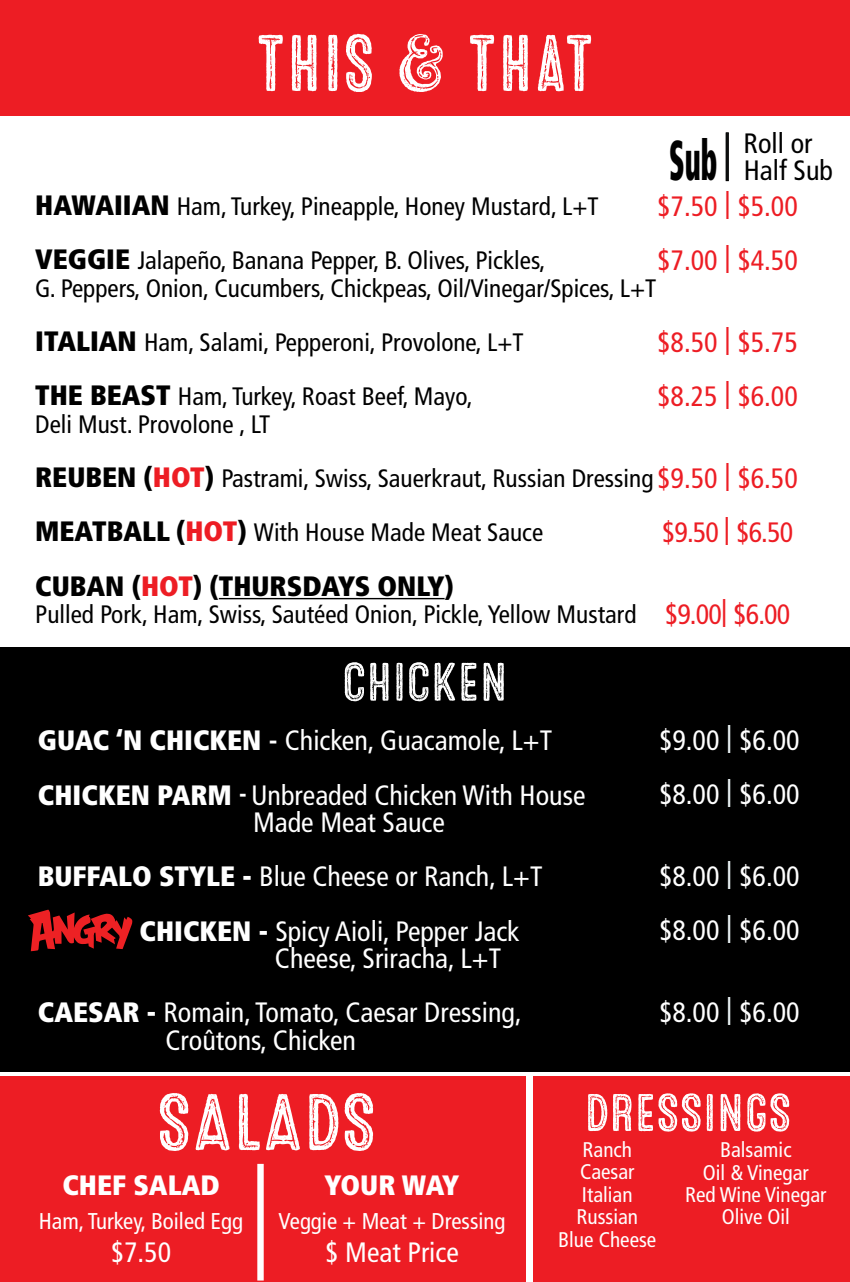
<style>
.page{position:relative;width:850px;height:1282px;background:#fff}
.page>*{position:absolute;margin:0;border:0;box-sizing:border-box;transform-origin:0 0}
.t1{font:80px "Microbrew Three Inline W01";color:#fff}
.t2{font:54px "Microbrew Three Inline W01";color:#fff}
.t3{font:52.8px "Microbrew Three Inline W01";color:#fff}
.t4{font:condensed 28px/54.4px "Frutiger";color:#fff}
.t5{font:condensed 28px/54.4px "Frutiger";color:#ed1d24}
.t6{font:900 condensed 28px "Frutiger";color:#000}
.t7{font:condensed 28px/27.6px "Frutiger";color:#000}
.t8{font:900 condensed 28px "Frutiger";color:#fff}
.t9{font:condensed 25.2px/54.4px "Frutiger";color:#000}
.t10{font:condensed 22.8px "Frutiger";color:#fff}
.t11{font:condensed 21.2px/22.4px "Frutiger";color:#fff;text-align:center}
.s1{font-weight:900;font-size:56px}
.s2{font-weight:900;font-size:28px}
.s3{font-weight:900;font-size:28px;color:#ed1d24}
.s4{color:#ed1d24}
.s5{font-weight:900}
.s6{font-weight:700}
.s7{font-family:"Bebas Neue";font-stretch:normal}
.s8{color:#eff8fa}
</style>
<div class="page">
<div style="left:0;top:0;width:850px;height:115px;background:#ed1d24"></div>
<div style="left:0;top:1076px;width:526px;height:206px;background:#ed1d24"></div>
<div style="left:533px;top:1076px;width:317px;height:206px;background:#ed1d24"></div>
<hr style="left:219px;top:598px;width:225px;height:1px;background:#000">
<div style="left:0;top:647px;width:850px;height:424px;background:#000"></div>
<div style="left:257px;top:1164px;width:7px;height:116px;background:#fff"></div>
<svg style="left:28px;top:909px;width:105px;height:42px"></svg>
<h1 class="t1" style="left:256px;top:20px;width:340px">this &amp; that</h1>
<p class="t7" style="left:669px;top:129px;width:165px;text-indent:74px">Roll or<br><span class="s1">Sub</span> <sup>|</sup> Half Sub</p>
<p class="t5" style="left:657px;top:179px;width:142px">$7.50 | $5.00 $7.00 | $4.50</p>
<p class="t9" style="left:35px;top:179px;width:565px"><span class="s2">HAWAIIAN</span> Ham, Turkey, Pineapple, Honey Mustard, L+T<br><span class="s2">VEGGIE</span> Jalapeño, Banana Pepper, B. Olives, Pickles,</p>
<p class="t9" style="left:35px;top:261px;width:622px">G. Peppers, Onion, Cucumbers, Chickpeas, Oil/Vinegar/Spices, L+T<br><span class="s2">ITALIAN</span> Ham, Salami, Pepperoni, Provolone, L+T<br><span class="s2">THE BEAST</span> Ham, Turkey, Roast Beef, Mayo,</p>
<p class="t9" style="left:35px;top:397px;width:619px">Deli Must. Provolone , LT<br><span class="s2">REUBEN (</span><span class="s3">HOT</span><span class="s2">)</span> Pastrami, Swiss, Sauerkraut, Russian Dressing<br><span class="s2">MEATBALL (</span><span class="s3">HOT</span><span class="s2">)</span> With House Made Meat Sauce</p>
<p class="t6" style="left:35px;top:569px;width:420px">CUBAN (<span class="s4">HOT</span>) (THURSDAYS ONLY)</p>
<p class="t9" style="left:35px;top:587px;width:602px">Pulled Pork, Ham, Swiss, Sautéed Onion, Pickle, Yellow Mustard</p>
<p class="t5" style="left:657px;top:315px;width:142px">$8.50 | $5.75 $8.25 | $6.00</p>
<p class="t5" style="left:657px;top:451px;width:142px">$9.50 | $6.50 $9.50 | $6.50</p>
<p class="t5" style="left:664px;top:587px;width:127px">$9.00| $6.00</p>
<h2 class="t2" style="left:342px;top:653px;width:167px">CHICKEN</h2>
<p class="t4" style="left:38px;top:713px;width:549px"><span class="s5">GUAC ‘N CHICKEN</span> <span class="s6">-</span> Chicken, Guacamole, L+T<br><span class="s5">CHICKEN PARM</span> <span class="s7">-</span> Unbreaded Chicken With House</p>
<p class="t4" style="left:253px;top:795px;width:193px">Made Meat Sauce</p>
<p class="t4" style="left:38px;top:849px;width:506px"><span class="s5">BUFFALO STYLE -</span> Blue Cheese or Ranch, L+T</p>
<p class="t4" style="left:139px;top:904px;width:382px"><span class="s5">CHICKEN -</span> Spicy Aioli, Pepper Jack</p>
<p class="t4" style="left:38px;top:931px;width:485px;text-indent:237px">Cheese, Sriracha, L+T<br><span class="s5">CAESAR -</span> Romain, Tomato, Caesar Dressing,</p>
<p class="t4" style="left:166px;top:1013px;width:192px">Croûtons, Chicken</p>
<p class="t4" style="left:659px;top:713px;width:142px">$9.00 <span class="s8">|</span> $6.00 $8.00 <span class="s8">|</span> $6.00</p>
<p class="t4" style="left:659px;top:849px;width:142px">$8.00 <span class="s8">|</span> $6.00 $8.00 <span class="s8">|</span> $6.00</p>
<p class="t4" style="left:659px;top:985px;width:142px">$8.00 <span class="s8">|</span> $6.00</p>
<h1 class="t1" style="left:156px;top:1079px;width:222px">SALADS</h1>
<p class="t8" style="left:62px;top:1168px;width:159px">CHEF SALAD</p>
<p class="t10" style="left:39px;top:1207px;width:206px">Ham, Turkey, Boiled Egg</p>
<p class="t4" style="left:111px;top:1225px;width:62px">$7.50</p>
<p class="t8" style="left:324px;top:1168px;width:136px">YOUR WAY</p>
<p class="t10" style="left:278px;top:1207px;width:228px">Veggie + Meat + Dressing</p>
<p class="t4" style="left:325px;top:1225px;width:135px">$ Meat Price</p>
<h3 class="t3" style="left:584px;top:1084px;width:209px">DRESSINGS</h3>
<p class="t11" style="left:558px;top:1138px;width:100px">Ranch<br>Caesar<br>Italian<br>Russian<br>Blue Cheese</p>
<p class="t11" style="left:685px;top:1138px;width:143px">Balsamic<br>Oil &amp; Vinegar<br>Red Wine Vinegar<br>Olive Oil</p>
</div>
